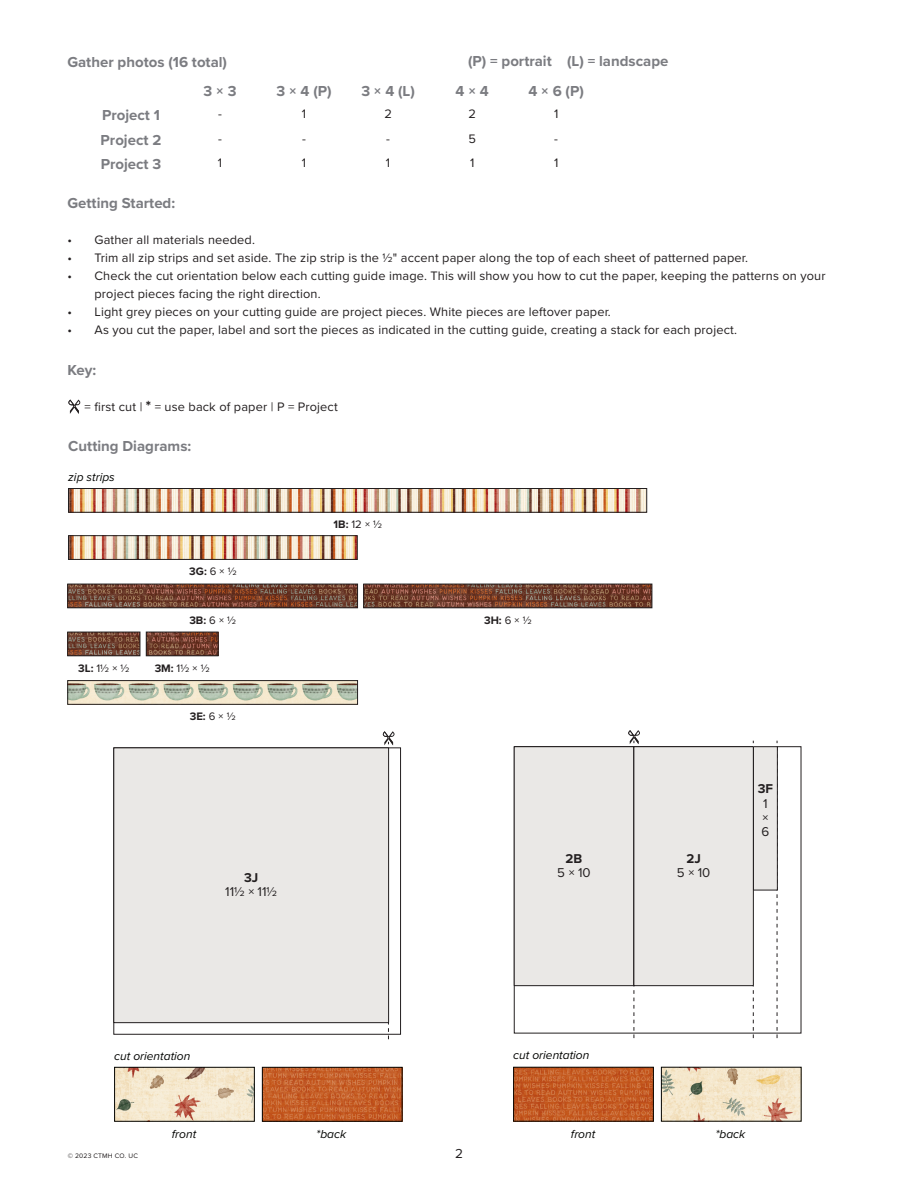
<style>
.page{position:relative;width:918px;height:1188px;background:#fff}
.page>*{position:absolute;margin:0;border:0;box-sizing:border-box;transform-origin:0 0}
.pattern_name{font:700 15px "Proxima Nova";color:#7b7c81}
.t1{font:13.5px "Proxima Nova";color:#231f20}
.t2{font:13.2px/14.1px "Proxima Nova";color:#231f20;text-align:center}
.t3{font:12.75px/18px "Proxima Nova";letter-spacing:.01em;color:#231f20}
.t4{font:italic 12px "Proxima Nova";color:#040503}
.t5{font:700 11.25px "Proxima Nova";color:#231f20}
.t6{font:11.25px "Proxima Nova";color:#231f20}
.t7{font:6.75px "Proxima Nova";letter-spacing:.025em;color:#231f20}
.s1{font-weight:700;font-size:15px}
.s2{font-weight:400}
.s3{font-weight:700}
</style>
<div class="page">
<svg style="left:382px;top:731px;width:13px;height:308px"></svg>
<svg style="left:113px;top:747px;width:288px;height:288px"></svg>
<div style="left:114px;top:748px;width:275px;height:275px;background:#eae8e6"></div>
<div style="left:113px;top:747px;width:276px;height:276px;border:1px solid #231f20"></div>
<svg style="left:68px;top:400px;width:13px;height:14px"></svg>
<svg style="left:628px;top:730px;width:12px;height:308px"></svg>
<svg style="left:514px;top:746px;width:288px;height:288px"></svg>
<div style="left:514px;top:747px;width:120px;height:239px;background:#eae8e6"></div>
<div style="left:514px;top:746px;width:120px;height:240px;border:1px solid #231f20"></div>
<div style="left:634px;top:747px;width:119px;height:239px;background:#eae8e6"></div>
<div style="left:634px;top:746px;width:120px;height:240px;border:1px solid #231f20"></div>
<div style="left:753px;top:747px;width:24px;height:143px;background:#eae8e6"></div>
<div style="left:753px;top:746px;width:25px;height:144px;border:1px solid #231f20"></div>
<img style="left:264px;top:1069px;width:136px;height:50px">
<div style="left:262px;top:1067px;width:140px;height:54px;border:1px solid #040503"></div>
<img style="left:116px;top:1069px;width:137px;height:50px">
<div style="left:114px;top:1067px;width:141px;height:54px;border:1px solid #040503"></div>
<img style="left:515px;top:1069px;width:137px;height:50px">
<div style="left:513px;top:1067px;width:141px;height:54px;border:1px solid #040503"></div>
<img style="left:663px;top:1069px;width:136px;height:50px">
<img style="left:70px;top:490px;width:575px;height:20px">
<div style="left:68px;top:488px;width:579px;height:24px;border:1px solid #231f20"></div>
<img style="left:70px;top:537px;width:285px;height:21px">
<div style="left:68px;top:535px;width:289px;height:25px;border:1px solid #231f20"></div>
<img style="left:70px;top:586px;width:286px;height:20px">
<div style="left:68px;top:584px;width:290px;height:24px;border:1px solid #231f20"></div>
<img style="left:365px;top:586px;width:285px;height:20px">
<div style="left:363px;top:584px;width:289px;height:24px;border:1px solid #231f20"></div>
<img style="left:70px;top:634px;width:68px;height:20px">
<div style="left:68px;top:632px;width:72px;height:24px;border:1px solid #231f20"></div>
<img style="left:148px;top:634px;width:68px;height:20px">
<div style="left:146px;top:632px;width:72px;height:24px;border:1px solid #231f20"></div>
<img style="left:70px;top:682px;width:286px;height:21px">
<div style="left:68px;top:680px;width:290px;height:25px;border:1px solid #231f20"></div>
<p class="pattern_name" style="left:67px;top:51px;width:161px">Gather photos (16 total)</p>
<p class="pattern_name" style="left:468px;top:50px;width:202px">(P) = portrait (L) = landscape</p>
<p class="pattern_name" style="left:204px;top:79px;width:34px">3 × 3</p>
<p class="pattern_name" style="left:277px;top:79px;width:57px">3 × 4 (P)</p>
<p class="pattern_name" style="left:361px;top:79px;width:55px">3 × 4 (L)</p>
<p class="pattern_name" style="left:456px;top:79px;width:35px">4 × 4</p>
<p class="pattern_name" style="left:528px;top:79px;width:57px">4 × 6 (P)</p>
<p class="pattern_name" style="left:102px;top:103px;width:60px">Project 1</p>
<p class="t3" style="left:218px;top:104px;width:5px">-</p>
<p class="t3" style="left:302px;top:104px;width:6px">1</p>
<p class="t3" style="left:384px;top:104px;width:9px">2</p>
<p class="t3" style="left:468px;top:104px;width:9px">2</p>
<p class="t3" style="left:554px;top:104px;width:6px">1</p>
<p class="pattern_name" style="left:101px;top:129px;width:62px">Project 2</p>
<p class="t3" style="left:218px;top:129px;width:5px">-</p>
<p class="t3" style="left:302px;top:129px;width:5px">-</p>
<p class="t3" style="left:386px;top:129px;width:5px">-</p>
<p class="t3" style="left:468px;top:129px;width:9px">5</p>
<p class="t3" style="left:554px;top:129px;width:5px">-</p>
<p class="pattern_name" style="left:101px;top:153px;width:62px">Project 3</p>
<p class="t3" style="left:218px;top:153px;width:6px">1</p>
<p class="t3" style="left:302px;top:153px;width:6px">1</p>
<p class="t3" style="left:386px;top:153px;width:6px">1</p>
<p class="t3" style="left:470px;top:153px;width:6px">1</p>
<p class="t3" style="left:554px;top:153px;width:6px">1</p>
<p class="pattern_name" style="left:68px;top:191px;width:109px">Getting Started:</p>
<p class="t3" style="left:68px;top:230px;width:189px">• Gather all materials needed.</p>
<p class="t3" style="left:68px;top:248px;width:682px">• Trim all zip strips and set aside. The zip strip is the ½" accent paper along the top of each sheet of patterned paper.</p>
<p class="t3" style="left:94px;top:266px;width:733px;text-indent:-27px">• Check the cut orientation below each cutting guide image. This will show you how to cut the paper, keeping the patterns on your project pieces facing the right direction.</p>
<p class="t3" style="left:68px;top:302px;width:545px">• Light grey pieces on your cutting guide are project pieces. White pieces are leftover paper.</p>
<p class="t3" style="left:68px;top:320px;width:671px">• As you cut the paper, label and sort the pieces as indicated in the cutting guide, creating a stack for each project.</p>
<p class="pattern_name" style="left:68px;top:359px;width:30px">Key:</p>
<p class="t3" style="left:85px;top:398px;width:255px">= first cut | <span class="s1">*</span> = use back of paper | P = Project</p>
<p class="pattern_name" style="left:68px;top:435px;width:124px">Cutting Diagrams:</p>
<p class="t4" style="left:68px;top:468px;width:48px">zip strips</p>
<p class="t5" style="left:189px;top:563px;width:49px">3G: <span class="s2">6 × ½</span></p>
<p class="t6" style="left:334px;top:516px;width:50px"><span class="s3">1B:</span> 12 × ½</p>
<p class="t5" style="left:189px;top:611px;width:48px">3B: <span class="s2">6 × ½</span></p>
<p class="t5" style="left:484px;top:611px;width:49px">3H: <span class="s2">6 × ½</span></p>
<p class="t6" style="left:78px;top:659px;width:53px"><span class="s3">3L:</span> 1½ × ½</p>
<p class="t6" style="left:155px;top:659px;width:57px"><span class="s3">3M:</span> 1½ × ½</p>
<p class="t5" style="left:190px;top:708px;width:47px">3E: <span class="s2">6 × ½</span></p>
<p class="t2" style="left:225px;top:870px;width:54px"><span class="s3">3J<br></span>11½ × 11½</p>
<p class="t4" style="left:114px;top:1047px;width:78px">cut orientation</p>
<p class="t7" style="left:68px;top:1151px;width:72px">© 2023 CTMH CO. UC</p>
<p class="t4" style="left:172px;top:1126px;width:26px">front</p>
<p class="t4" style="left:316px;top:1126px;width:31px">*back</p>
<p class="t2" style="left:557px;top:851px;width:35px"><span class="s3">2B<br></span>5 ×10</p>
<p class="t2" style="left:677px;top:851px;width:35px"><span class="s3">2J<br></span>5 ×10</p>
<p class="t2" style="left:758px;top:781px;width:17px;text-align:left"><span class="s3">3F<br></span>1<br>×<br>6</p>
<p class="t1" style="left:455px;top:1144px;width:9px">2</p>
<p class="t4" style="left:513px;top:1047px;width:78px">cut orientation</p>
<p class="t4" style="left:571px;top:1125px;width:26px">front</p>
<p class="t4" style="left:715px;top:1125px;width:31px">*back</p>
</div>
